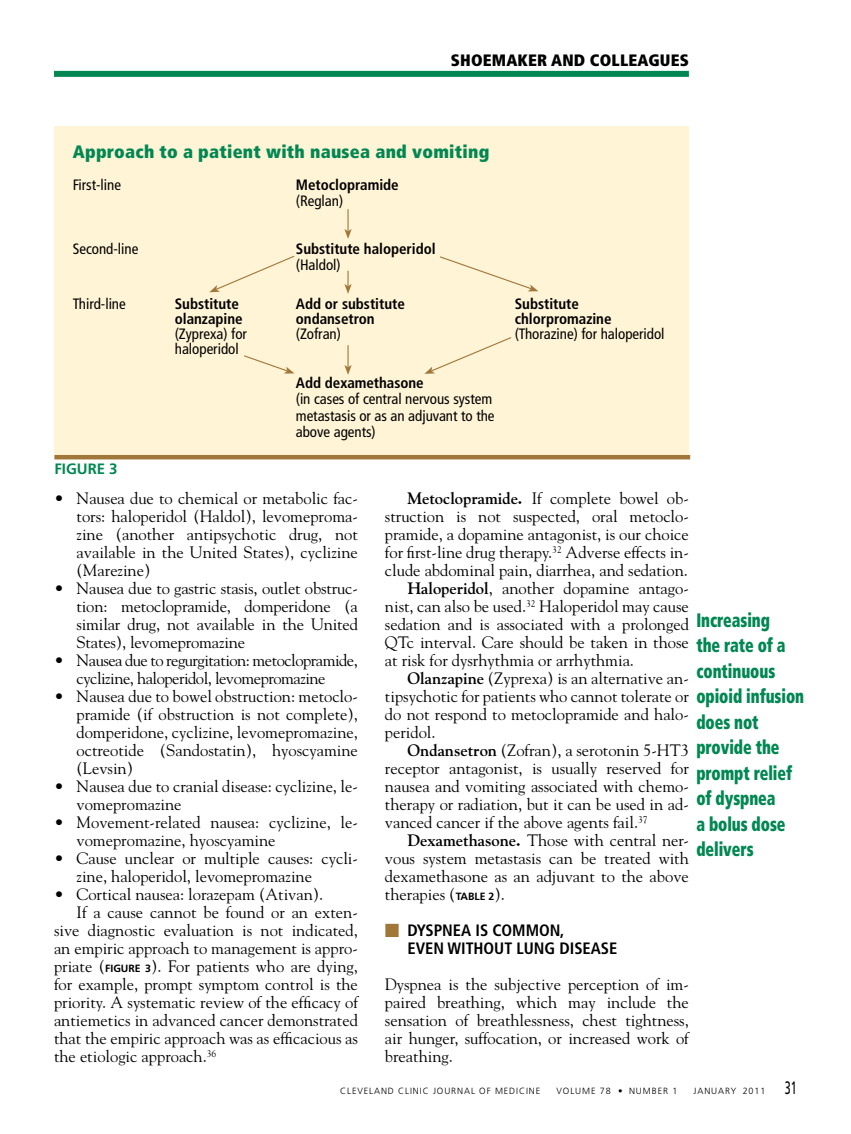
<style>
.page{position:relative;width:851px;height:1134px;background:#fff}
.page>*{position:absolute;margin:0;border:0;box-sizing:border-box;transform-origin:0 0}
.t1{font:900 condensed 19.5px/25.5px "Frutiger LT Std";letter-spacing:-.005em;color:#008752;scale:.8 1}
.t2{font:900 condensed 18px "Frutiger LT Std";letter-spacing:.015em;color:#008752}
.t3{font:16.5px/18px "Goudy Std";color:#000;text-align:justify}
.t4{font:16.5px/18px "Goudy Std";letter-spacing:-.03em;color:#000;text-align:center}
.t5{font:700 condensed 16.5px/18px "Frutiger LT Std";color:#000}
.t6{font:900 condensed 16.5px "Frutiger LT Std";letter-spacing:.01em;color:#000}
.t7{font:condensed 15px/16.5px "Frutiger LT Std";color:#000}
.t8{font:700 condensed 15px/15px "Frutiger LT Std";color:#000}
.t9{font:700 15px "Frutiger LT Std";color:#008752}
.t10{font:300 9px "Frutiger LT Std";letter-spacing:.1em;color:#000}
.s1{font-family:"Frutiger LT Std";font-weight:700;font-size:10.5px}
.s2{font-weight:700}
.s3{font-family:"Universal Std Newswith Comm Pi";font-weight:400;font-stretch:normal;color:#a17739}
.s4{font-weight:400;font-size:18px}
</style>
<div class="page">
<div style="left:54px;top:71px;width:634px;height:6px;background:#008752"></div>
<div style="left:54px;top:126px;width:634px;height:332px;background:#fff4d5"></div>
<svg style="left:209px;top:255px;width:86px;height:37px"></svg>
<hr style="left:54px;top:455px;width:636px;height:4px;background:#a17739">
<svg style="left:344px;top:271px;width:7px;height:23px"></svg>
<svg style="left:344px;top:209px;width:7px;height:30px"></svg>
<svg style="left:344px;top:345px;width:7px;height:30px"></svg>
<svg style="left:440px;top:256px;width:98px;height:35px"></svg>
<svg style="left:424px;top:337px;width:88px;height:37px"></svg>
<svg style="left:244px;top:355px;width:50px;height:19px"></svg>
<p class="t6" style="left:451px;top:51px;width:239px">SHOEMAKER AND COLLEAGUES</p>
<p class="t2" style="left:73px;top:140px;width:418px">Approach to a patient with nausea and vomiting</p>
<p class="t7" style="left:73px;top:176px;width:50px">First-line</p>
<p class="t8" style="left:296px;top:177px;width:104px">Metoclopramide</p>
<p class="t7" style="left:296px;top:193px;width:49px">(Reglan)</p>
<p class="t7" style="left:73px;top:240px;width:67px">Second-line</p>
<p class="t8" style="left:296px;top:241px;width:141px">Substitute haloperidol</p>
<p class="t7" style="left:296px;top:257px;width:46px">(Haldol)</p>
<p class="t7" style="left:73px;top:296px;width:55px">Third-line</p>
<p class="t8" style="left:175px;top:296px;width:69px">Substitute olanzapine</p>
<p class="t7" style="left:175px;top:326px;width:74px;line-height:15px">(Zyprexa) for haloperidol</p>
<p class="t8" style="left:296px;top:296px;width:111px">Add or substitute ondansetron</p>
<p class="t7" style="left:296px;top:326px;width:47px">(Zofran)</p>
<p class="t9" style="left:54px;top:460px;width:17px">FIGURE</p>
<p class="t9" style="left:109px;top:460px;width:10px">3</p>
<p class="t8" style="left:296px;top:375px;width:129px">Add dexamethasone</p>
<p class="t7" style="left:296px;top:391px;width:200px">(in cases of central nervous system metastasis or as an adjuvant to the above agents)</p>
<p class="t8" style="left:514px;top:296px;width:98px">Substitute chlorpromazine</p>
<p class="t7" style="left:514px;top:326px;width:151px">(Thorazine) for haloperidol</p>
<p class="t3" style="left:77px;top:489px;width:283px;text-indent:-23px">• Nausea due to chemical or metabolic fac&shy;tors: haloperidol (Haldol), levomeproma&shy;zine (another antipsychotic drug, not available in the United States), cyclizine (Marezine)</p>
<p class="t3" style="left:77px;top:579px;width:283px;text-indent:-23px">• Nausea due to gastric stasis, outlet obstruc&shy;tion: metoclopramide, domperidone (a similar drug, not available in the United States), levomepromazine</p>
<p class="t4" style="left:54px;top:651px;width:305px">• Nausea due to regurgitation: metoclopramide, cyclizine, haloperidol, levomepromazine</p>
<p class="t3" style="left:77px;top:687px;width:283px;text-indent:-23px">• Nausea due to bowel obstruction: metoclo&shy;pramide (if obstruction is not complete), domperidone, cyclizine, levomepromazine, octreotide (Sandostatin), hyoscyamine (Levsin)</p>
<p class="t3" style="left:77px;top:777px;width:283px;text-indent:-23px">• Nausea due to cranial disease: cyclizine, le&shy;vomepromazine</p>
<p class="t3" style="left:77px;top:813px;width:283px;text-indent:-23px">• Movement-related nausea: cyclizine, le&shy;vomepromazine, hyoscyamine</p>
<p class="t3" style="left:77px;top:849px;width:283px;text-indent:-23px">• Cause unclear or multiple causes: cycli&shy;zine, haloperidol, levomepromazine</p>
<p class="t3" style="left:54px;top:885px;width:271px">• Cortical nausea: lorazepam (Ativan).</p>
<p class="t3" style="left:77px;top:903px;width:283px">If a cause cannot be found or an exten-</p>
<p class="t3" style="left:54px;top:921px;width:305px">sive diagnostic evaluation is not indicated,</p>
<p class="t3" style="left:54px;top:939px;width:305px">an empiric approach to management is appro-</p>
<p class="t3" style="left:54px;top:957px;width:305px">priate (<span class="s1">FIGURE 3</span>). For patients who are dying,</p>
<p class="t3" style="left:54px;top:975px;width:305px">for example, prompt symptom control is the</p>
<p class="t3" style="left:54px;top:993px;width:305px">priority. A systematic review of the efficacy of</p>
<p class="t3" style="left:54px;top:1011px;width:305px">antiemetics in advanced cancer demonstrated</p>
<p class="t3" style="left:54px;top:1029px;width:305px">that the empiric approach was as efficacious as</p>
<p class="t3" style="left:54px;top:1047px;width:164px">the etiologic approach.<sup>36</sup></p>
<p class="t3" style="left:407px;top:489px;width:283px"><span class="s2">Metoclopramide.</span> If complete bowel ob-</p>
<p class="t3" style="left:385px;top:507px;width:305px">struction is not suspected, oral metoclo-</p>
<p class="t3" style="left:385px;top:525px;width:305px">pramide, a dopamine antagonist, is our choice</p>
<p class="t3" style="left:385px;top:543px;width:305px">for first-line drug therapy.<sup>32</sup> Adverse effects in-</p>
<p class="t3" style="left:385px;top:561px;width:304px">clude abdominal pain, diarrhea, and sedation.</p>
<p class="t3" style="left:407px;top:579px;width:283px"><span class="s2">Haloperidol</span>, another dopamine antago-</p>
<p class="t3" style="left:385px;top:597px;width:305px">nist, can also be used.<sup>32</sup> Haloperidol may cause</p>
<p class="t3" style="left:385px;top:615px;width:305px">sedation and is associated with a prolonged</p>
<p class="t3" style="left:385px;top:633px;width:305px">QTc interval. Care should be taken in those</p>
<p class="t3" style="left:385px;top:651px;width:250px">at risk for dysrhythmia or arrhythmia.</p>
<p class="t3" style="left:407px;top:669px;width:283px"><span class="s2">Olanzapine</span> (Zyprexa) is an alternative an-</p>
<p class="t3" style="left:385px;top:687px;width:305px">tipsychotic for patients who cannot tolerate or</p>
<p class="t3" style="left:385px;top:705px;width:305px">do not respond to metoclopramide and halo-</p>
<p class="t3" style="left:385px;top:723px;width:52px">peridol.</p>
<p class="t3" style="left:407px;top:741px;width:283px"><span class="s2">Ondansetron</span> (Zofran), a serotonin 5-HT3</p>
<p class="t3" style="left:385px;top:759px;width:305px">receptor antagonist, is usually reserved for</p>
<p class="t3" style="left:385px;top:777px;width:305px">nausea and vomiting associated with chemo-</p>
<p class="t3" style="left:385px;top:795px;width:305px">therapy or radiation, but it can be used in ad-</p>
<p class="t3" style="left:385px;top:813px;width:264px">vanced cancer if the above agents fail.<sup>37</sup></p>
<p class="t3" style="left:407px;top:831px;width:283px"><span class="s2">Dexamethasone.</span> Those with central ner-</p>
<p class="t3" style="left:385px;top:849px;width:305px">vous system metastasis can be treated with</p>
<p class="t3" style="left:385px;top:867px;width:305px">dexamethasone as an adjuvant to the above</p>
<p class="t3" style="left:385px;top:885px;width:121px">therapies (<span class="s1">TABLE 2</span>).</p>
<p class="t5" style="left:407px;top:921px;width:211px;text-indent:-23px"><span class="s3">■</span> DYSPNEA IS COMMON,<br>EVEN WITHOUT LUNG DISEASE</p>
<p class="t3" style="left:385px;top:975px;width:305px">Dyspnea is the subjective perception of im&shy;paired breathing, which may include the sensation of breathlessness, chest tightness, air hunger, suffocation, or increased work of breathing.</p>
<p class="t1" style="left:696px;top:607px;width:136px">Increasing<br>the rate of a continuous opioid infusion does not provide the prompt relief of dyspnea<br>a bolus dose delivers</p>
<p class="t10" style="left:340px;top:1085px;width:202px">CLEVELAND CLINIC JOURNAL OF MEDICINE</p>
<p class="t10" style="left:556px;top:1085px;width:122px">VOLUME 78 • NUMBER 1</p>
<p class="t10" style="left:693px;top:1085px;width:105px">JANUARY 2011 <span class="s4">31</span></p>
</div>
